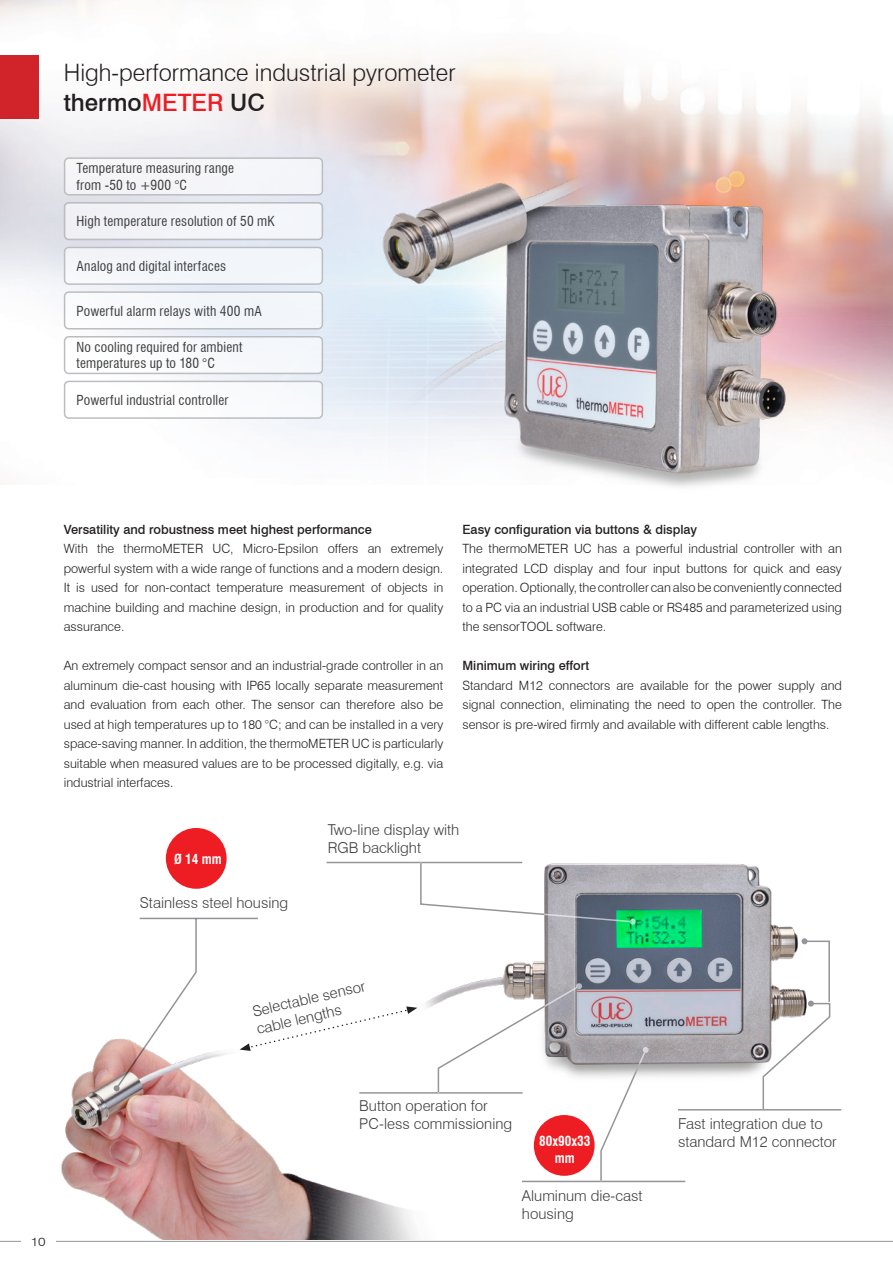
<style>
.page{position:relative;width:893px;height:1263px;background:#fff}
.page>*{position:absolute;margin:0;border:0;box-sizing:border-box;transform-origin:0 0}
.t1{font:300 24px/30px "Swiss 721 BT";color:#231f20}
.t2{font:300 15px/18px "Swiss 721 BT";color:#3e3e3f}
.t3{font:condensed 13.5px/16.5px "Swiss 721 BT";letter-spacing:.015em;color:#3e3e3f}
.t4{font:700 condensed 13.5px/16.5px "Swiss 721 BT";color:#fff;text-align:center}
.t5{font:300 12.75px/19.5px "Swiss 721 BT";color:#231f20;text-align:justify}
.t6{font:500 12.75px "Swiss 721 BT";color:#231f20}
.t7{font:300 12px "Swiss 721 BT";color:#231f20;scale:1.18 1}
.s1{font-weight:500}
.s2{font-weight:500;color:#ee1d23}
</style>
<div class="page">
<img style="left:0;top:0;width:893px;height:485px">
<img style="left:406px;top:861px;width:410px;height:250px">
<img style="left:61px;top:995px;width:408px;height:244px">
<div style="left:0;top:55px;width:38px;height:64px;background:#d1232a"></div>
<hr style="left:0;top:1241px;width:893px;height:1px;background:#939598">
<div style="left:21px;top:1220px;width:34px;height:43px;background:#fff"></div>
<div style="left:65px;top:158px;width:257px;height:37px;background:#f5f5f8;border-radius:4px"></div>
<div style="left:64px;top:157px;width:259px;height:39px;border:2px solid #bcbdc0;border-radius:4px"></div>
<div style="left:65px;top:203px;width:257px;height:36px;background:#f3f5f9;border-radius:4px"></div>
<div style="left:64px;top:202px;width:259px;height:38px;border:2px solid #bcbdc0;border-radius:4px"></div>
<div style="left:65px;top:247px;width:257px;height:37px;background:#f2f5fa;border-radius:4px"></div>
<div style="left:64px;top:247px;width:259px;height:38px;border:2px solid #bcbdc0;border-radius:4px"></div>
<div style="left:65px;top:292px;width:257px;height:37px;background:#f3f7fb;border-radius:4px"></div>
<div style="left:64px;top:291px;width:259px;height:38px;border:2px solid #bcbdc0;border-radius:4px"></div>
<div style="left:65px;top:337px;width:257px;height:36px;background:#f8f9fc;border-radius:4px"></div>
<div style="left:64px;top:336px;width:259px;height:38px;border:2px solid #bcbdc0;border-radius:4px"></div>
<div style="left:65px;top:381px;width:257px;height:37px;background:#fff;border-radius:4px"></div>
<div style="left:64px;top:381px;width:259px;height:38px;border:2px solid #bcbdc0;border-radius:4px"></div>
<img style="left:351px;top:131px;width:462px;height:356px">
<svg style="left:240px;top:1006px;width:177px;height:45px"></svg>
<hr style="left:359px;top:1092px;width:164px;height:2px;background:#939598">
<hr style="left:327px;top:862px;width:195px;height:1px;background:#939598">
<hr style="left:140px;top:918px;width:118px;height:1px;background:#939598">
<hr style="left:522px;top:1181px;width:163px;height:1px;background:#939598">
<hr style="left:678px;top:1109px;width:163px;height:1px;background:#939598">
<svg style="left:437px;top:983px;width:145px;height:111px"></svg>
<svg style="left:600px;top:1047px;width:49px;height:136px"></svg>
<svg style="left:762px;top:938px;width:69px;height:171px"></svg>
<svg style="left:419px;top:861px;width:217px;height:64px"></svg>
<svg style="left:114px;top:917px;width:84px;height:174px"></svg>
<div style="left:164px;top:826px;width:64px;height:64px;background:#ee1d23;border-radius:50%"></div>
<div style="left:163px;top:825px;width:67px;height:67px;border:3px solid #fff;border-radius:50%"></div>
<div style="left:532px;top:1113px;width:64px;height:64px;background:#ee1d23;border-radius:50%"></div>
<div style="left:531px;top:1112px;width:67px;height:67px;border:3px solid #fff;border-radius:50%"></div>
<h1 class="t1" style="left:64px;top:58px;width:393px">High-performance industrial pyrometer <span class="s1">thermo</span><span class="s2">METER</span> <span class="s1">UC</span></h1>
<p class="t3" style="left:77px;top:160px;width:159px">Temperature measuring range from -50 to +900 °C</p>
<p class="t3" style="left:77px;top:213px;width:200px">High temperature resolution of 50 mK</p>
<p class="t3" style="left:77px;top:258px;width:151px">Analog and digital interfaces</p>
<p class="t3" style="left:77px;top:302px;width:187px">Powerful alarm relays with 400 mA</p>
<p class="t3" style="left:77px;top:338px;width:167px">No cooling required for ambient temperatures up to 180 °C</p>
<p class="t3" style="left:77px;top:391px;width:153px">Powerful industrial controller</p>
<p class="t6" style="left:64px;top:521px;width:309px">Versatility and robustness meet highest performance</p>
<p class="t5" style="left:64px;top:539px;width:381px">With the thermoMETER UC, Micro-Epsilon offers an extremely powerful system with a wide range of functions and a modern design.<br>It is used for non-contact temperature measurement of objects in machine building and machine design, in production and for quality assurance.</p>
<p class="t5" style="left:64px;top:656px;width:381px">An extremely compact sensor and an industrial-grade controller in an aluminum die-cast housing with IP65 locally separate measurement and evaluation from each other. The sensor can therefore also be used at high temperatures up to 180 °C; and can be installed in a very space-saving manner. In addition, the thermoMETER UC is particularly suitable when measured values are to be processed digitally, e.g. via industrial interfaces.</p>
<p class="t6" style="left:462px;top:521px;width:236px">Easy configuration via buttons &amp; display</p>
<p class="t5" style="left:462px;top:539px;width:381px">The thermoMETER UC has a powerful industrial controller with an integrated LCD display and four input buttons for quick and easy operation. Optionally, the controller can also be conveniently connected to a PC via an industrial USB cable or RS485 and parameterized using the sensorTOOL software.</p>
<p class="t6" style="left:462px;top:658px;width:128px">Minimum wiring effort</p>
<p class="t5" style="left:462px;top:675px;width:381px">Standard M12 connectors are available for the power supply and signal connection, eliminating the need to open the controller. The sensor is pre-wired firmly and available with different cable lengths.</p>
<p class="t4" style="left:174px;top:850px;width:49px">Ø 14 mm</p>
<p class="t2" style="left:140px;top:893px;width:150px">Stainless steel housing</p>
<p class="t2" style="left:328px;top:820px;width:133px">Two-line display with<br>RGB backlight</p>
<p class="t7" style="left:31px;top:1235px;width:14px">10</p>
<p class="t2" style="left:251px;top:1003px;width:117px;rotate:-13deg">Selectable sensor cable lengths</p>
<p class="t2" style="left:359px;top:1097px;width:154px">Button operation for<br>PC-less commissioning</p>
<p class="t4" style="left:539px;top:1133px;width:53px">80x90x33 mm</p>
<p class="t2" style="left:522px;top:1186px;width:122px">Aluminum die-cast housing</p>
<p class="t2" style="left:678px;top:1115px;width:160px">Fast integration due to standard M12 connector</p>
</div>
